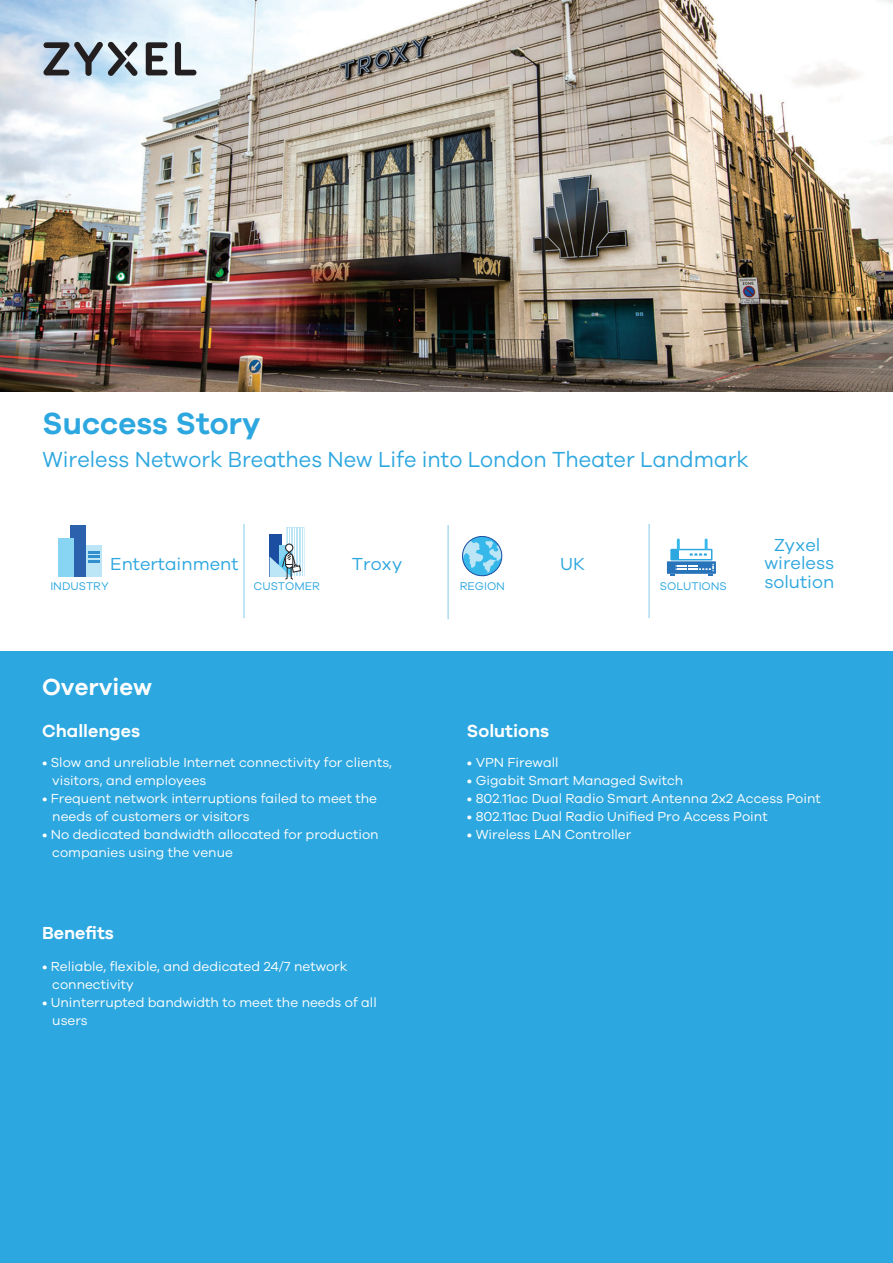
<style>
.page{position:relative;width:893px;height:1263px;background:#fff}
.page>*{position:absolute;margin:0;border:0;box-sizing:border-box;transform-origin:0 0}
.t1{font:600 31.5px "Galano Grotesque";color:#2da7df}
.t2{font:600 24px "Galano Grotesque";color:#fff}
.t3{font:22.5px "Galano Grotesque";color:#2da7df;scale:.95 1}
.t4{font:18px/18.5px "Galano Grotesque";color:#2da7df;text-align:center}
.t5{font:600 18px "Galano Grotesque";color:#fff}
.t6{font:13.5px/18px "Galano Grotesque";color:#fff}
.t7{font:11.55px "Galano Grotesque";color:#2da7df}
</style>
<div class="page">
<div style="left:0;top:651px;width:893px;height:612px;background:#2da7df"></div>
<img style="left:0;top:0;width:893px;height:392px">
<svg style="left:175px;top:42px;width:21px;height:33px"></svg>
<svg style="left:146px;top:42px;width:22px;height:33px"></svg>
<svg style="left:43px;top:41px;width:95px;height:35px;background:#8c99a5"></svg>
<hr style="left:243px;top:524px;width:2px;height:94px;background:#2da7df">
<hr style="left:447px;top:525px;width:2px;height:94px;background:#2da7df">
<hr style="left:648px;top:524px;width:2px;height:94px;background:#2da7df">
<div style="left:70px;top:525px;width:16px;height:52px;background:#2c61ad"></div>
<div style="left:58px;top:538px;width:16px;height:39px;background:#87d5f2"></div>
<div style="left:86px;top:545px;width:16px;height:32px;background:#bce5f6"></div>
<svg style="left:89px;top:551px;width:11px;height:11px"></svg>
<svg style="left:270px;top:527px;width:35px;height:53px"></svg>
<svg style="left:462px;top:536px;width:41px;height:41px"></svg>
<div style="left:667px;top:561px;width:49px;height:13px;background:#2874bb"></div>
<svg style="left:670px;top:564px;width:44px;height:12px"></svg>
<div style="left:670px;top:549px;width:42px;height:11px;border:2px solid #2da7df"></div>
<div style="left:671px;top:550px;width:8px;height:10px;background:#2da7df"></div>
<svg style="left:690px;top:538px;width:18px;height:18px"></svg>
<svg style="left:677px;top:538px;width:3px;height:12px"></svg>
<h1 class="t1" style="left:43px;top:404px;width:219px">Success Story</h1>
<h3 class="t3" style="left:43px;top:446px;width:745px">Wireless Network Breathes New Life into London Theater Landmark</h3>
<h3 class="t4" style="left:764px;top:535px;width:71px">Zyxel wireless</h3>
<h3 class="t4" style="left:110px;top:554px;width:130px">Entertainment</h3>
<h3 class="t4" style="left:352px;top:554px;width:52px">Troxy</h3>
<h3 class="t4" style="left:560px;top:554px;width:27px">UK</h3>
<p class="t7" style="left:50px;top:579px;width:60px">INDUSTRY</p>
<h3 class="t4" style="left:764px;top:572px;width:71px">solution</h3>
<p class="t7" style="left:253px;top:579px;width:68px">CUSTOMER</p>
<p class="t7" style="left:460px;top:579px;width:47px">REGION</p>
<p class="t7" style="left:660px;top:579px;width:68px">SOLUTIONS</p>
<h2 class="t2" style="left:42px;top:673px;width:111px">Overview</h2>
<h3 class="t5" style="left:42px;top:720px;width:100px">Challenges</h3>
<p class="t6" style="left:52px;top:753px;width:341px;text-indent:-10px">• Slow and unreliable Internet connectivity for clients, visitors, and employees</p>
<p class="t6" style="left:52px;top:789px;width:326px;text-indent:-10px">• Frequent network interruptions failed to meet the needs of customers or visitors</p>
<p class="t6" style="left:52px;top:825px;width:328px;text-indent:-10px">• No dedicated bandwidth allocated for production companies using the venue</p>
<h3 class="t5" style="left:42px;top:922px;width:73px">Benefits</h3>
<p class="t6" style="left:52px;top:957px;width:297px;text-indent:-10px">• Reliable, flexible, and dedicated 24/7 network connectivity</p>
<p class="t6" style="left:52px;top:993px;width:326px;text-indent:-10px">• Uninterrupted bandwidth to meet the needs of all users</p>
<h3 class="t5" style="left:467px;top:720px;width:84px">Solutions</h3>
<p class="t6" style="left:467px;top:753px;width:93px">• VPN Firewall</p>
<p class="t6" style="left:467px;top:771px;width:218px">• Gigabit Smart Managed Switch</p>
<p class="t6" style="left:467px;top:789px;width:355px">• 802.11ac Dual Radio Smart Antenna 2x2 Access Point</p>
<p class="t6" style="left:467px;top:807px;width:302px">• 802.11ac Dual Radio Unified Pro Access Point</p>
<p class="t6" style="left:467px;top:825px;width:166px">• Wireless LAN Controller</p>
</div>
